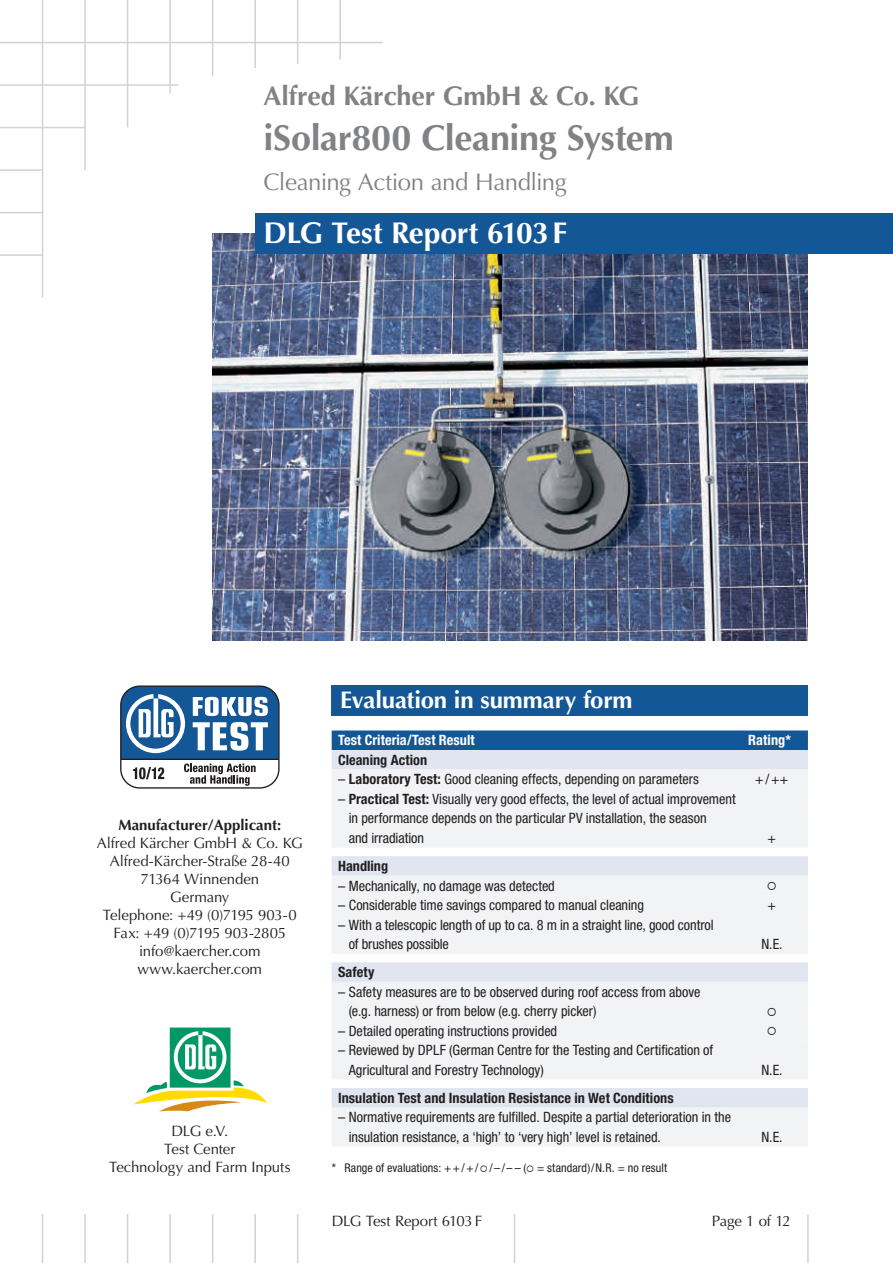
<style>
.page{position:relative;width:893px;height:1263px;background:#fff}
.page>*{position:absolute;margin:0;border:0;box-sizing:border-box;transform-origin:0 0}
.t1{font:700 36px "Optima LT Std";letter-spacing:-.01em;color:#808285}
.t2{font:700 30px "Optima LT Std";letter-spacing:-.015em;color:#fff}
.t3{font:700 27px "Optima LT Std";letter-spacing:-.01em;color:#808285}
.t4{font:24px "Optima LT Std";letter-spacing:-.025em;color:#808285}
.t5{font:700 24px "Optima LT Std";letter-spacing:-.005em;color:#fff}
.t6{font:15px/18px "Optima LT Std";letter-spacing:-.01em;color:#231f20;text-align:center}
.t7{font:700 15px "Optima LT Std";color:#231f20}
.t8{font:condensed 14.25px/19.5px "Helvetica Neue LT Std";color:#231f20}
.t9{font:700 condensed 14.25px "Helvetica Neue LT Std";color:#231f20}
.t10{font:700 condensed 14.25px "Helvetica Neue LT Std";letter-spacing:.005em;color:#fff}
.t11{font:condensed 12px "Helvetica Neue LT Std";letter-spacing:.01em;color:#231f20}
.s1{font-weight:700}
</style>
<div class="page">
<hr style="left:42px;top:0;width:1px;height:298px;background:#d1d2d4">
<hr style="left:84px;top:0;width:2px;height:170px;background:#d1d2d4">
<hr style="left:127px;top:0;width:1px;height:128px;background:#d1d2d4">
<hr style="left:169px;top:0;width:2px;height:94px;background:#d1d2d4">
<hr style="left:212px;top:0;width:1px;height:77px;background:#d1d2d4">
<hr style="left:254px;top:0;width:2px;height:68px;background:#d1d2d4">
<hr style="left:297px;top:0;width:1px;height:64px;background:#d1d2d4">
<hr style="left:339px;top:0;width:2px;height:60px;background:#d1d2d4">
<hr style="left:0;top:42px;width:383px;height:1px;background:#d1d2d4">
<hr style="left:0;top:84px;width:179px;height:2px;background:#d1d2d4">
<hr style="left:0;top:127px;width:85px;height:1px;background:#d1d2d4">
<hr style="left:0;top:169px;width:43px;height:2px;background:#d1d2d4">
<hr style="left:0;top:212px;width:43px;height:1px;background:#d1d2d4">
<hr style="left:0;top:254px;width:43px;height:2px;background:#d1d2d4">
<hr style="left:297px;top:1214px;width:1px;height:49px;background:#d1d2d4">
<hr style="left:254px;top:1214px;width:2px;height:49px;background:#d1d2d4">
<hr style="left:212px;top:1214px;width:1px;height:49px;background:#d1d2d4">
<hr style="left:169px;top:1214px;width:2px;height:49px;background:#d1d2d4">
<hr style="left:127px;top:1214px;width:1px;height:49px;background:#d1d2d4">
<hr style="left:84px;top:1214px;width:2px;height:49px;background:#d1d2d4">
<hr style="left:42px;top:1214px;width:1px;height:49px;background:#d1d2d4">
<hr style="left:514px;top:1214px;width:1px;height:49px;background:#d1d2d4">
<hr style="left:807px;top:1214px;width:2px;height:49px;background:#d1d2d4">
<div style="left:332px;top:685px;width:476px;height:31px;background:#145796"></div>
<img style="left:213px;top:234px;width:595px;height:406px">
<div style="left:255px;top:213px;width:638px;height:40px;background:#145796"></div>
<svg style="left:120px;top:685px;width:160px;height:104px"></svg>
<div style="left:332px;top:730px;width:476px;height:20px;background:#145796"></div>
<div style="left:332px;top:750px;width:476px;height:19px;background:#e1e5f0"></div>
<div style="left:332px;top:769px;width:476px;height:377px;background:#f2f3f4"></div>
<svg style="left:332px;top:789px;width:476px;height:338px;fill:#f2f3f4"></svg>
<svg style="left:133px;top:1027px;width:134px;height:84px"></svg>
<svg style="left:768px;top:881px;width:8px;height:9px"></svg>
<svg style="left:768px;top:1007px;width:8px;height:8px"></svg>
<svg style="left:768px;top:1027px;width:8px;height:8px"></svg>
<h3 class="t3" style="left:264px;top:80px;width:377px">Alfred Kärcher GmbH &amp; Co. KG</h3>
<h1 class="t1" style="left:264px;top:117px;width:412px">iSolar800 Cleaning System</h1>
<h3 class="t4" style="left:264px;top:168px;width:305px">Cleaning Action and Handling</h3>
<h2 class="t2" style="left:264px;top:216px;width:305px">DLG Test Report 6103F</h2>
<p class="t7" style="left:118px;top:816px;width:164px">Manufacturer/Applicant:</p>
<p class="t6" style="left:97px;top:834px;width:207px">Alfred Kärcher GmbH &amp; Co. KG<br>Alfred-Kärcher-Straße 28-40<br>71364 Winnenden<br>Germany<br>Telephone: +49 (0)7195 903-0<br>Fax: +49 (0)7195 903-2805 info@kaercher.com www.kaercher.com</p>
<p class="t6" style="left:109px;top:1122px;width:183px">DLG e.V.<br>Test Center<br>Technology and Farm Inputs</p>
<h3 class="t5" style="left:340px;top:686px;width:294px">Evaluation in summary form</h3>
<p class="t10" style="left:338px;top:732px;width:138px">Test Criteria/Test Result</p>
<p class="t10" style="left:748px;top:732px;width:44px">Rating*</p>
<p class="t9" style="left:338px;top:751px;width:91px">Cleaning Action</p>
<p class="t8" style="left:338px;top:769px;width:362px">– <span class="s1">Laboratory Test:</span> Good cleaning effects, depending on parameters</p>
<p class="t8" style="left:755px;top:769px;width:35px">+/++</p>
<p class="t8" style="left:349px;top:789px;width:388px;text-indent:-11px">– <span class="s1">Practical Test:</span> Visually very good effects, the level of actual improvement in performance depends on the particular PV installation, the season<br>and irradiation</p>
<p class="t8" style="left:767px;top:828px;width:10px">+</p>
<p class="t9" style="left:338px;top:857px;width:52px">Handling</p>
<p class="t8" style="left:338px;top:876px;width:218px">– Mechanically, no damage was detected</p>
<p class="t8" style="left:338px;top:895px;width:307px">– Considerable time savings compared to manual cleaning</p>
<p class="t8" style="left:767px;top:895px;width:10px">+</p>
<p class="t8" style="left:349px;top:915px;width:367px;text-indent:-11px">– With a telescopic length of up to ca. 8 m in a straight line, good control of brushes possible</p>
<p class="t8" style="left:761px;top:934px;width:23px">N.E.</p>
<p class="t9" style="left:338px;top:963px;width:38px">Safety</p>
<p class="t8" style="left:349px;top:982px;width:353px;text-indent:-11px">– Safety measures are to be observed during roof access from above (e.g. harness) or from below (e.g. cherry picker)</p>
<p class="t8" style="left:338px;top:1021px;width:221px">– Detailed operating instructions provided</p>
<p class="t8" style="left:349px;top:1040px;width:366px;text-indent:-11px">– Reviewed by DPLF (German Centre for the Testing and Certification of<br>Agricultural and Forestry Technology)</p>
<p class="t9" style="left:338px;top:1089px;width:337px">Insulation Test and Insulation Resistance in Wet Conditions</p>
<p class="t8" style="left:349px;top:1107px;width:384px;text-indent:-11px">– Normative requirements are fulfilled. Despite a partial deterioration in the insulation resistance, a ‘high’ to ‘very high’ level is retained.</p>
<p class="t11" style="left:332px;top:1160px;width:337px">* Range of evaluations: ++/+/ ○ /–/– – (○ = standard)/N.R. = no result</p>
<p class="t8" style="left:761px;top:1060px;width:23px">N.E.</p>
<p class="t8" style="left:761px;top:1127px;width:23px">N.E.</p>
<p class="t6" style="left:332px;top:1212px;width:152px">DLG Test Report 6103F</p>
<p class="t6" style="left:712px;top:1212px;width:81px">Page 1 of 12</p>
</div>
